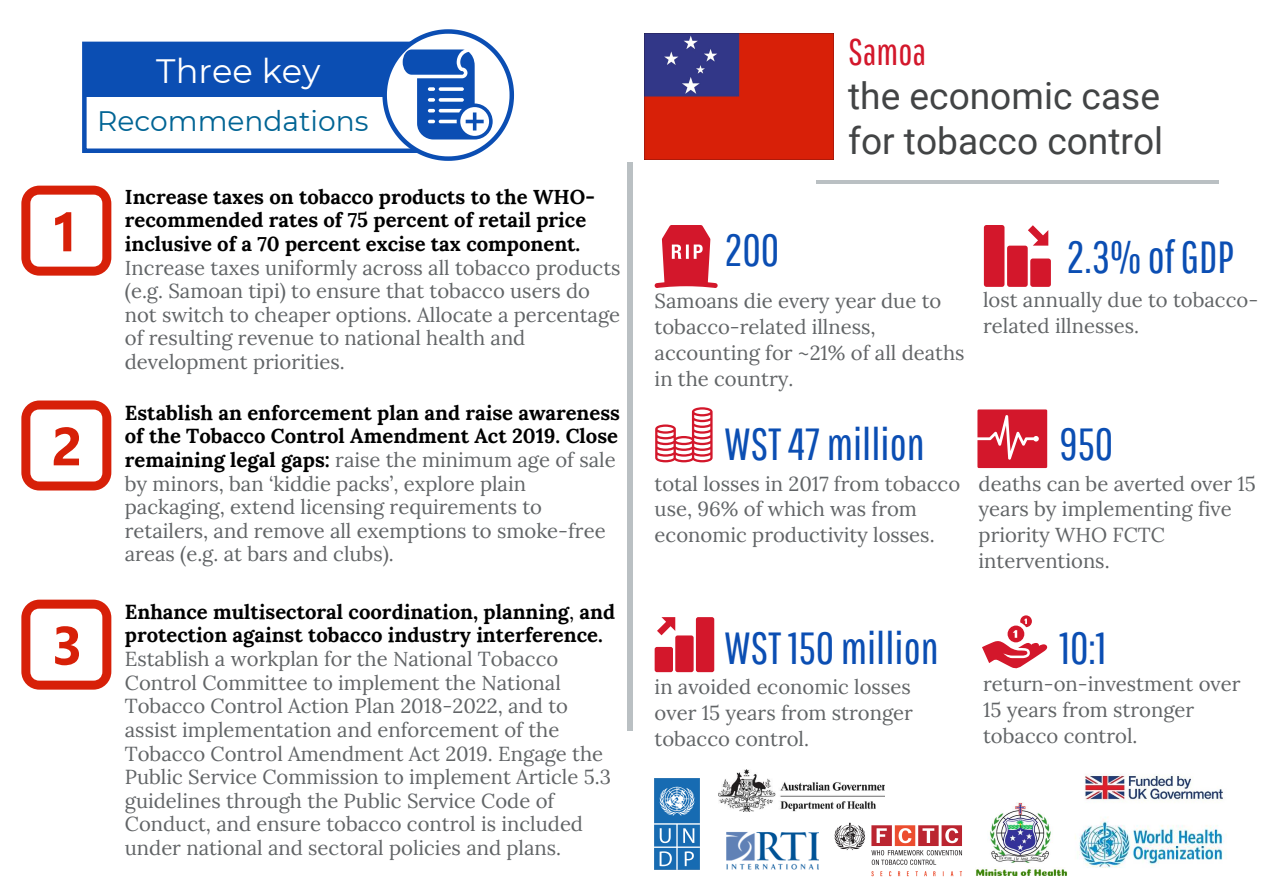
<style>
.page{position:relative;width:1262px;height:893px;background:#fff}
.page>*{position:absolute;margin:0;border:0;box-sizing:border-box;transform-origin:0 0}
.t1{font:45px "Pathway Gothic One";color:#0b4eb3}
.t2{font:37.05px/45px "Roboto";color:#424445}
.t3{font:37.05px "Pathway Gothic One";color:#d3172b}
.t4{font:33.75px "Montserrat";color:#fff}
.t5{font:28.05px "Montserrat";color:#006494}
.t6{font:20.25px/23.5px "Lora";color:#616466}
.t7{font:700 20.25px/23.5px "Lora";color:#000}
.s1{font-weight:700;color:#000}
.s2{font-weight:400}
</style>
<div class="page">
<hr style="left:816px;top:180px;width:403px;height:3px;background:#bac0c3">
<svg style="left:654px;top:225px;width:63px;height:63px"></svg>
<svg style="left:655px;top:407px;width:57px;height:55px"></svg>
<svg style="left:654px;top:617px;width:60px;height:55px"></svg>
<svg style="left:982px;top:615px;width:65px;height:53px"></svg>
<img style="left:834px;top:822px;width:128px;height:55px">
<img style="left:726px;top:832px;width:93px;height:38px">
<div style="left:627px;top:162px;width:6px;height:568px;background:#bac0c3"></div>
<svg style="left:983px;top:225px;width:67px;height:62px"></svg>
<svg style="left:977px;top:409px;width:70px;height:59px;background:#d83244"></svg>
<div style="left:82px;top:42px;width:336px;height:111px;border:4px solid #0b4eb3"></div>
<div style="left:84px;top:45px;width:330px;height:52px;background:#0b4eb3"></div>
<svg style="left:382px;top:29px;width:132px;height:132px"></svg>
<svg style="left:21px;top:186px;width:90px;height:89px"></svg>
<svg style="left:21px;top:400px;width:90px;height:90px"></svg>
<svg style="left:21px;top:599px;width:90px;height:90px"></svg>
<img style="left:1085px;top:775px;width:138px;height:26px">
<img style="left:644px;top:34px;width:189px;height:126px">
<img style="left:1058px;top:817px;width:169px;height:59px">
<img style="left:718px;top:769px;width:166px;height:42px">
<img style="left:654px;top:778px;width:45px;height:91px">
<img style="left:975px;top:802px;width:92px;height:73px">
<h3 class="t4" style="left:156px;top:48px;width:166px">Three key</h3>
<h3 class="t5" style="left:97px;top:101px;width:273px">Recommendations</h3>
<p class="t7" style="left:125px;top:182px;width:472px">Increase taxes on tobacco products to the WHO&shy;recommended rates of 75 percent of retail price inclusive of a 70 percent excise tax component.</p>
<p class="t6" style="left:125px;top:254px;width:497px">Increase taxes uniformly across all tobacco products (e.g. Samoan tipi) to ensure that tobacco users do not switch to cheaper options. Allocate a percentage of resulting revenue to national health and development priorities.</p>
<p class="t6" style="left:125px;top:399px;width:496px"><span class="s1">Establish an enforcement plan and raise awareness of the Tobacco Control Amendment Act 2019. Close remaining legal gaps:</span> raise the minimum age of sale by minors, ban ‘kiddie packs’, explore plain packaging, extend licensing requirements to retailers, and remove all exemptions to smoke-free areas (e.g. at bars and clubs).</p>
<p class="t7" style="left:125px;top:597px;width:492px">Enhance multisectoral coordination, planning<span class="s2">,</span> and protection against tobacco industry interference.</p>
<p class="t6" style="left:125px;top:645px;width:487px">Establish a workplan for the National Tobacco Control Committee to implement the National Tobacco Control Action Plan 2018-2022, and to assist implementation and enforcement of the Tobacco Control Amendment Act 2019. Engage the Public Service Commission to implement Article 5.3 guidelines through the Public Service Code of Conduct, and ensure tobacco control is included under national and sectoral policies and plans.</p>
<h2 class="t3" style="left:848px;top:30px;width:79px">Samoa</h2>
<h2 class="t2" style="left:848px;top:72px;width:317px">the economic case for tobacco control</h2>
<h1 class="t1" style="left:724px;top:222px;width:56px">200</h1>
<p class="t6" style="left:654px;top:287px;width:311px;line-height:25.8px">Samoans die every year due to tobacco-related illness, accounting for ~21% of all deaths in the country.</p>
<h1 class="t1" style="left:724px;top:417px;width:202px">WST 47 million</h1>
<p class="t6" style="left:654px;top:469px;width:307px;line-height:25.8px">total losses in 2017 from tobacco use, 96% of which was from economic productivity losses.</p>
<h1 class="t1" style="left:1066px;top:230px;width:169px">2.3% of GDP</h1>
<p class="t6" style="left:983px;top:286px;width:277px;line-height:25.8px">lost annually due to tobacco&shy;related illnesses.</p>
<h1 class="t1" style="left:1059px;top:417px;width:55px">950</h1>
<p class="t6" style="left:978px;top:469px;width:279px;line-height:25.8px">deaths can be averted over 15 years by implementing five priority WHO FCTC interventions.</p>
<h1 class="t1" style="left:724px;top:620px;width:216px">WST 150 million</h1>
<p class="t6" style="left:654px;top:672px;width:260px;line-height:25.8px;text-align:justify">in avoided economic losses over 15 years from stronger tobacco control.</p>
<h1 class="t1" style="left:1059px;top:620px;width:48px">10:1</h1>
<p class="t6" style="left:983px;top:669px;width:259px;line-height:25.8px">return-on-investment over<br>15 years from stronger tobacco control.</p>
</div>
